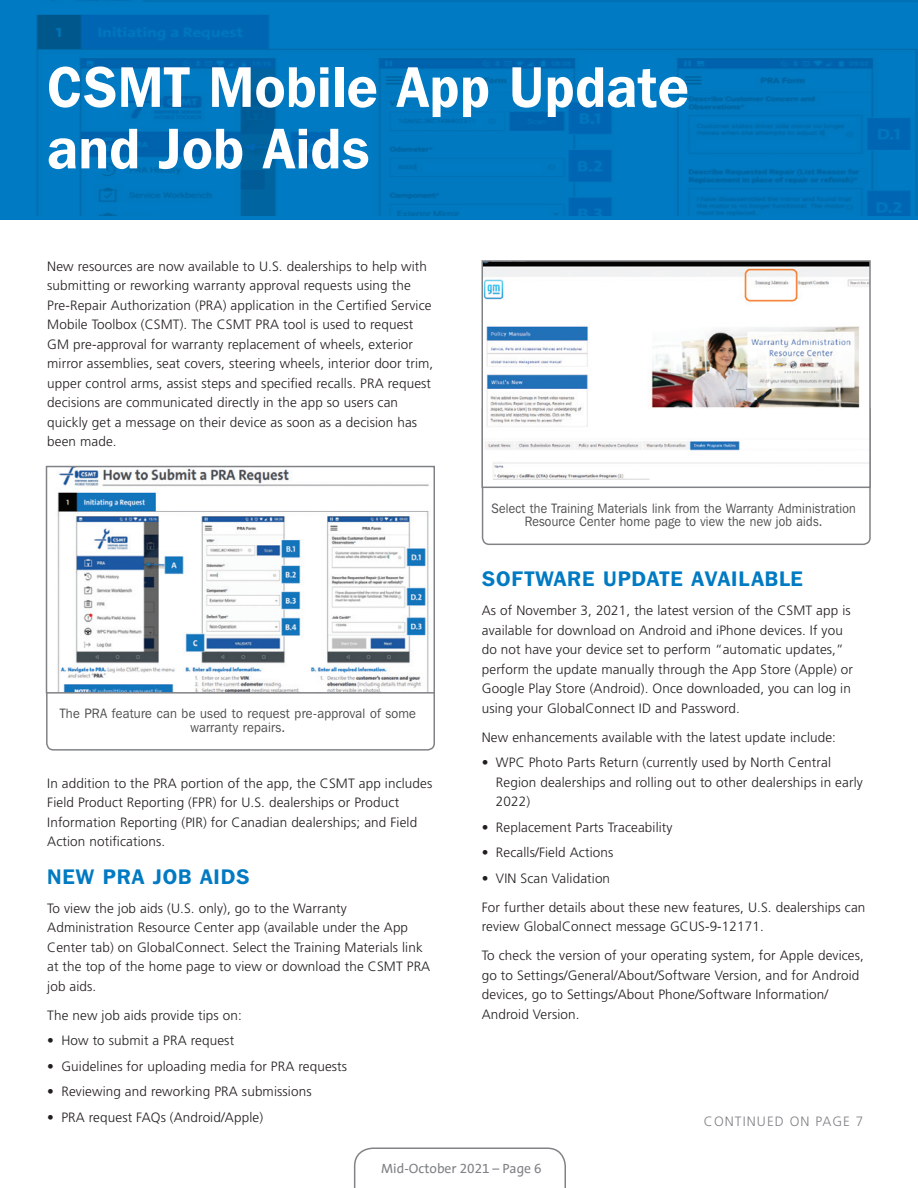
<style>
.page{position:relative;width:918px;height:1188px;background:#fff}
.page>*{position:absolute;margin:0;border:0;box-sizing:border-box;transform-origin:0 0}
._2019_Baskerville_he{font:600 57px/61.5px "Franklin Gothic IT Cby BT";letter-spacing:.01em;color:#fff;scale:.94 1}
._2019_subheads_300{font:600 21px "Franklin Gothic IT Cby BT";letter-spacing:.04em;color:#007ac2}
._2019_body_copy{font:300 13.5px/19.5px "Frutiger";letter-spacing:.01em;color:#231f20}
._2019_bullets{font:300 13.5px/19.5px "Frutiger";letter-spacing:.01em;color:#231f20}
._2019_captions{font:13.5px/13.5px "Franklin Gothic IT Cby BT";letter-spacing:.02em;color:#4b4c4d;text-align:center;scale:.91 1}
._2019_captions-2{font:13.5px/13.5px "Franklin Gothic IT Cby BT";letter-spacing:.02em;color:#4b4c4d;text-align:center;scale:.95 1}
.t1{font:13.5px "GM Sans";color:#808285}
._2019_continued{font:300 13.5px "Frutiger";letter-spacing:.08em;color:#808285}
</style>
<div class="page">
<svg style="left:354px;top:1148px;width:212px;height:40px"></svg>
<svg style="left:0;top:0;width:918px;height:219px;background:#0075bc"></svg>
<div style="left:46px;top:608px;width:389px;height:143px;border:2px solid #808285;border-radius:7px"></div>
<img style="left:49px;top:469px;width:383px;height:222px">
<div style="left:46px;top:466px;width:389px;height:228px;border:2px solid #808285"></div>
<div style="left:482px;top:402px;width:389px;height:143px;border:2px solid #808285;border-radius:7px"></div>
<img style="left:485px;top:263px;width:383px;height:216px">
<div style="left:482px;top:260px;width:389px;height:228px;border:2px solid #808285"></div>
<p class="_2019_Baskerville_he" style="left:47px;top:55px;width:684px">CSMT Mobile App Update and Job Aids</p>
<p class="_2019_body_copy" style="left:47px;top:256px;width:388px">New resources are now available to U.S. dealerships to help with submitting or reworking warranty approval requests using the Pre-Repair Authorization (PRA) application in the Certified Service Mobile Toolbox (CSMT). The CSMT PRA tool is used to request GM pre-approval for warranty replacement of wheels, exterior mirror assemblies, seat covers, steering wheels, interior door trim, upper control arms, assist steps and specified recalls. PRA request decisions are communicated directly in the app so users can quickly get a message on their device as soon as a decision has been made.</p>
<p class="_2019_captions-2" style="left:60px;top:707px;width:376px">The PRA feature can be used to request pre-approval of some warranty repairs.</p>
<p class="_2019_body_copy" style="left:47px;top:773px;width:387px">In addition to the PRA portion of the app, the CSMT app includes Field Product Reporting (FPR) for U.S. dealerships or Product Information Reporting (PIR) for Canadian dealerships; and Field Action notifications.</p>
<p class="_2019_subheads_300" style="left:47px;top:863px;width:204px">NEW PRA JOB AIDS</p>
<p class="_2019_body_copy" style="left:47px;top:898px;width:385px">To view the job aids (U.S. only), go to the Warranty Administration Resource Center app (available under the App Center tab) on GlobalConnect. Select the Training Materials link at the top of the home page to view or download the CSMT PRA job aids.</p>
<p class="_2019_body_copy" style="left:47px;top:1005px;width:196px">The new job aids provide tips on:</p>
<p class="_2019_bullets" style="left:47px;top:1031px;width:188px">• How to submit a PRA request</p>
<p class="_2019_bullets" style="left:47px;top:1056px;width:301px">• Guidelines for uploading media for PRA requests</p>
<p class="_2019_bullets" style="left:47px;top:1082px;width:266px">• Reviewing and reworking PRA submissions</p>
<p class="_2019_bullets" style="left:47px;top:1107px;width:217px">• PRA request FAQs (Android/Apple)</p>
<p class="_2019_captions" style="left:491px;top:501px;width:402px">Select the Training Materials link from the Warranty Administration<br>Resource Center home page to view the new job aids.</p>
<p class="_2019_subheads_300" style="left:482px;top:565px;width:323px">SOFTWARE UPDATE AVAILABLE</p>
<p class="_2019_body_copy" style="left:482px;top:601px;width:373px">As of November 3, 2021, the latest version of the CSMT app is available for download on Android and iPhone devices. If you do not have your device set to perform “automatic updates,” perform the update manually through the App Store (Apple) or Google Play Store (Android). Once downloaded, you can log in using your GlobalConnect ID and Password.</p>
<p class="_2019_body_copy" style="left:482px;top:727px;width:356px">New enhancements available with the latest update include:</p>
<p class="_2019_bullets" style="left:496px;top:753px;width:368px;text-indent:-14px">• WPC Photo Parts Return (currently used by North Central<br>Region dealerships and rolling out to other dealerships in early<br>2022)</p>
<p class="_2019_bullets" style="left:482px;top:817px;width:192px">• Replacement Parts Traceability</p>
<p class="_2019_bullets" style="left:482px;top:843px;width:133px">• Recalls/Field Actions</p>
<p class="_2019_bullets" style="left:482px;top:868px;width:130px">• VIN Scan Validation</p>
<p class="_2019_body_copy" style="left:482px;top:897px;width:385px">For further details about these new features, U.S. dealerships can review GlobalConnect message GCUS-9-12171.</p>
<p class="_2019_body_copy" style="left:482px;top:946px;width:384px">To check the version of your operating system, for Apple devices, go to Settings/General/About/Software Version, and for Android devices, go to Settings/About Phone/Software Information/ Android Version.</p>
<p class="_2019_continued" style="left:704px;top:1114px;width:161px">CONTINUED ON PAGE 7</p>
<p class="t1" style="left:381px;top:1161px;width:162px">Mid-October 2021 – Page 6</p>
</div>
